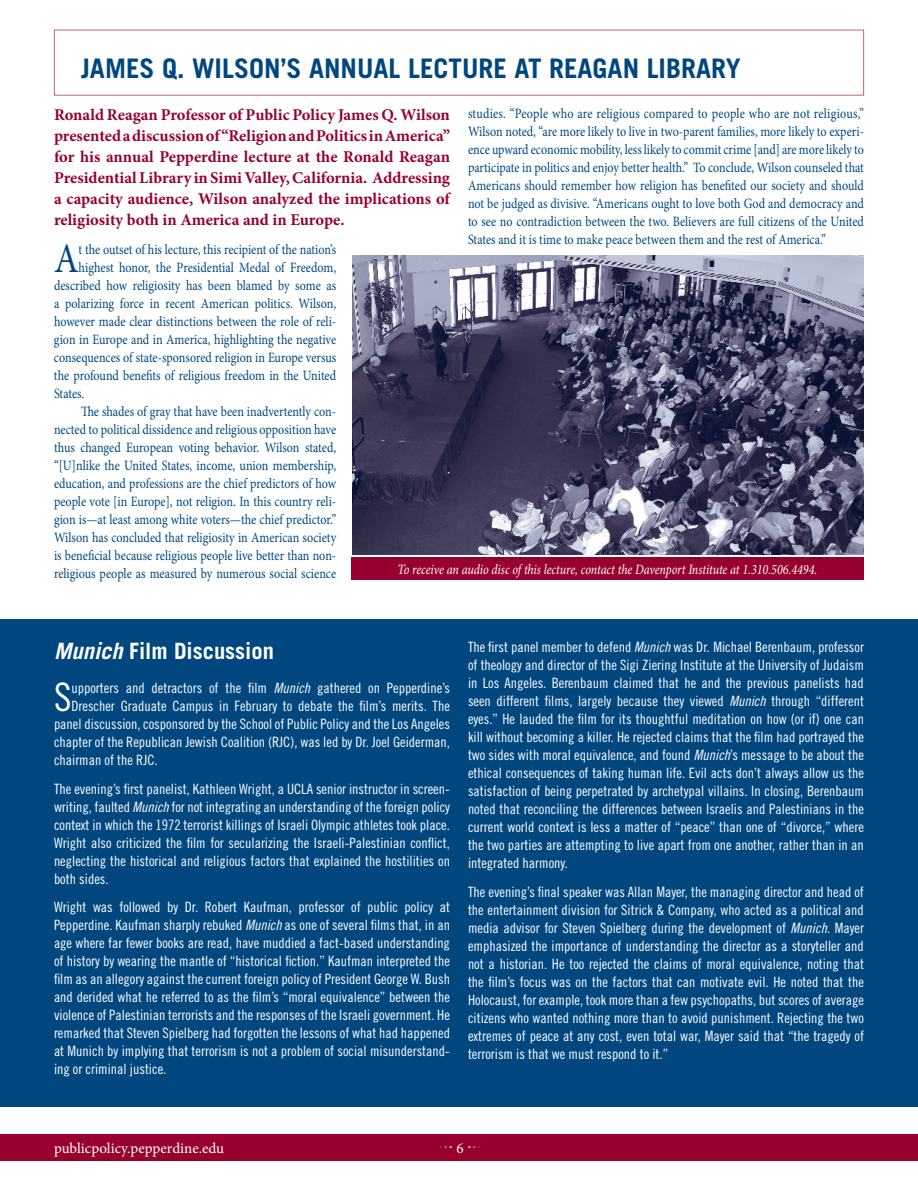
<style>
.page{position:relative;width:918px;height:1188px;background:#fff}
.page>*{position:absolute;margin:0;border:0;box-sizing:border-box;transform-origin:0 0}
.t1{font:42px "Minion Pro";color:#00477f;scale:.85 1}
.t2{font:39.15px "Trade Gothic Cond Eighteen";color:#fff}
.t3{font:700 27px "Trade Gothic";color:#00477f}
.t4{font:700 22.5px "Trade Gothic";color:#fff}
.t5{font:21px "Minion Pro";color:#a2263b}
.t6{font:700 16.5px/21px "Minion Pro";color:#98002e;text-align:justify}
.t7{font:15px "Minion Pro";color:#fff}
.t8{font:14.25px/18px "Trade Gothic Cond Eighteen";color:#fff;text-align:justify}
.t9{font:14.25px/18px "Minion Pro";letter-spacing:-.005em;color:#00477f;text-align:justify;scale:.85 1}
.t10{font:italic 14.25px "Minion Pro";letter-spacing:-.005em;color:#fff;scale:.85 1}
.s1{font-style:italic}
.s2{font-family:"Trade Gothic Cond Eighteen Obl"}
.s3{color:#bf6869}
.s4{color:#ddaba7}
</style>
<div class="page">
<div style="left:0;top:619px;width:918px;height:488px;background:#00477f"></div>
<div style="left:0;top:1134px;width:918px;height:27px;background:#98002e"></div>
<div style="left:54px;top:30px;width:810px;height:66px;border:1px solid #bf6869"></div>
<img style="left:352px;top:256px;width:512px;height:299px">
<div style="left:351px;top:557px;width:513px;height:22px;background:#98002e"></div>
<h3 class="t3" style="left:81px;top:52px;width:661px">JAMES Q. WILSON’S ANNUAL LECTURE AT REAGAN LIBRARY</h3>
<p class="t9" style="left:468px;top:105px;width:467px">studies. “People who are religious compared to people who are not religious,” Wilson noted, “are more likely to live in two-parent families, more likely to experi&shy;ence upward economic mobility, less likely to commit crime [and] are more likely to participate in politics and enjoy better health.” To conclude, Wilson counseled that Americans should remember how religion has benefited our society and should not be judged as divisive. “Americans ought to love both God and democracy and to see no contradiction between the two. Believers are full citizens of the United States and it is time to make peace between them and the rest of America.”</p>
<p class="t6" style="left:54px;top:104px;width:398px">Ronald Reagan Professor of Public Policy James Q. Wilson presented a discussion of “Religion and Politics in America” for his annual Pepperdine lecture at the Ronald Reagan Presidential Library in Simi Valley, California. Addressing a capacity audience, Wilson analyzed the implications of religiosity both in America and in Europe.</p>
<h1 class="t1" style="left:54px;top:230px;width:30px">A</h1>
<p class="t9" style="left:79px;top:240px;width:305px">t the outset of his lecture, this recipient of the nation’s</p>
<p class="t9" style="left:79px;top:258px;width:305px">highest honor, the Presidential Medal of Freedom,</p>
<p class="t9" style="left:54px;top:276px;width:334px">described how religiosity has been blamed by some as</p>
<p class="t9" style="left:54px;top:294px;width:334px">a polarizing force in recent American politics. Wilson,</p>
<p class="t9" style="left:54px;top:312px;width:334px">however made clear distinctions between the role of reli-</p>
<p class="t9" style="left:54px;top:330px;width:334px">gion in Europe and in America, highlighting the negative</p>
<p class="t9" style="left:54px;top:348px;width:334px">consequences of state-sponsored religion in Europe versus</p>
<p class="t9" style="left:54px;top:366px;width:334px">the profound benefits of religious freedom in the United</p>
<p class="t9" style="left:54px;top:384px;width:37px">States.</p>
<p class="t9" style="left:81px;top:402px;width:302px">The shades of gray that have been inadvertently con-</p>
<p class="t9" style="left:54px;top:420px;width:334px">nected to political dissidence and religious opposition have</p>
<p class="t9" style="left:54px;top:438px;width:334px">thus changed European voting behavior. Wilson stated,</p>
<p class="t9" style="left:54px;top:456px;width:334px">“[U]nlike the United States, income, union membership,</p>
<p class="t9" style="left:54px;top:474px;width:334px">education, and professions are the chief predictors of how</p>
<p class="t9" style="left:54px;top:492px;width:334px">people vote [in Europe], not religion. In this country reli-</p>
<p class="t9" style="left:54px;top:510px;width:334px">gion is—at least among white voters—the chief predictor.”</p>
<p class="t9" style="left:54px;top:528px;width:334px">Wilson has concluded that religiosity in American society</p>
<p class="t9" style="left:54px;top:546px;width:334px">is beneficial because religious people live better than non-</p>
<p class="t9" style="left:54px;top:564px;width:334px">religious people as measured by numerous social science</p>
<p class="t10" style="left:398px;top:559px;width:495px">To receive an audio disc of this lecture, contact the Davenport Institute at 1.310.506.4494.</p>
<h3 class="t4" style="left:54px;top:637px;width:222px"><span class="s1">Munich</span> FILM DISCUSSION</h3>
<h2 class="t2" style="left:54px;top:674px;width:19px">S</h2>
<p class="t8" style="left:71px;top:679px;width:380px">upporters and detractors of the film <span class="s2">Munich</span> gathered on Pepperdine’s</p>
<p class="t8" style="left:71px;top:697px;width:380px">Drescher Graduate Campus in February to debate the film’s merits. The</p>
<p class="t8" style="left:54px;top:715px;width:398px">panel discussion, cosponsored by the School of Public Policy and the Los Angeles</p>
<p class="t8" style="left:54px;top:733px;width:398px">chapter of the Republican Jewish Coalition (RJC), was led by Dr. Joel Geiderman,</p>
<p class="t8" style="left:54px;top:751px;width:105px">chairman of the RJC.</p>
<p class="t8" style="left:54px;top:779px;width:398px">The evening’s first panelist, Kathleen Wright, a UCLA senior instructor in screen&shy;writing, faulted <span class="s2">Munich</span> for not integrating an understanding of the foreign policy context in which the 1972 terrorist killings of Israeli Olympic athletes took place.<br>Wright also criticized the film for secularizing the Israeli-Palestinian conflict, neglecting the historical and religious factors that explained the hostilities on both sides.</p>
<p class="t8" style="left:54px;top:898px;width:398px">Wright was followed by Dr. Robert Kaufman, professor of public policy at Pepperdine. Kaufman sharply rebuked <span class="s2">Munich</span> as one of several films that, in an age where far fewer books are read, have muddied a fact-based understanding of history by wearing the mantle of “historical fiction.” Kaufman interpreted the film as an allegory against the current foreign policy of President George W. Bush and derided what he referred to as the film’s “moral equivalence” between the violence of Palestinian terrorists and the responses of the Israeli government. He remarked that Steven Spielberg had forgotten the lessons of what had happened at Munich by implying that terrorism is not a problem of social misunderstand&shy;ing or criminal justice.</p>
<p class="t8" style="left:468px;top:638px;width:398px">The first panel member to defend <span class="s2">Munich</span> was Dr. Michael Berenbaum, professor of theology and director of the Sigi Ziering Institute at the University of Judaism in Los Angeles. Berenbaum claimed that he and the previous panelists had seen different films, largely because they viewed <span class="s2">Munich</span> through “different eyes.” He lauded the film for its thoughtful meditation on how (or if) one can kill without becoming a killer. He rejected claims that the film had portrayed the two sides with moral equivalence, and found <span class="s2">Munich</span>’s message to be about the ethical consequences of taking human life. Evil acts don’t always allow us the satisfaction of being perpetrated by archetypal villains. In closing, Berenbaum noted that reconciling the differences between Israelis and Palestinians in the current world context is less a matter of “peace” than one of “divorce,” where the two parties are attempting to live apart from one another, rather than in an integrated harmony.</p>
<p class="t8" style="left:468px;top:883px;width:398px">The evening’s final speaker was Allan Mayer, the managing director and head of the entertainment division for Sitrick &amp; Company, who acted as a political and media advisor for Steven Spielberg during the development of <span class="s2">Munich</span>. Mayer emphasized the importance of understanding the director as a storyteller and not a historian. He too rejected the claims of moral equivalence, noting that the film’s focus was on the factors that can motivate evil. He noted that the Holocaust, for example, took more than a few psychopaths, but scores of average citizens who wanted nothing more than to avoid punishment. Rejecting the two extremes of peace at any cost, even total war, Mayer said that “the tragedy of terrorism is that we must respond to it.”</p>
<p class="t7" style="left:54px;top:1138px;width:172px">publicpolicy.pepperdine.edu</p>
<h3 class="t5" style="left:439px;top:1127px;width:44px">.<span class="s3">.</span><span class="s4">. .</span><span class="s3">.</span>.</h3>
</div>
